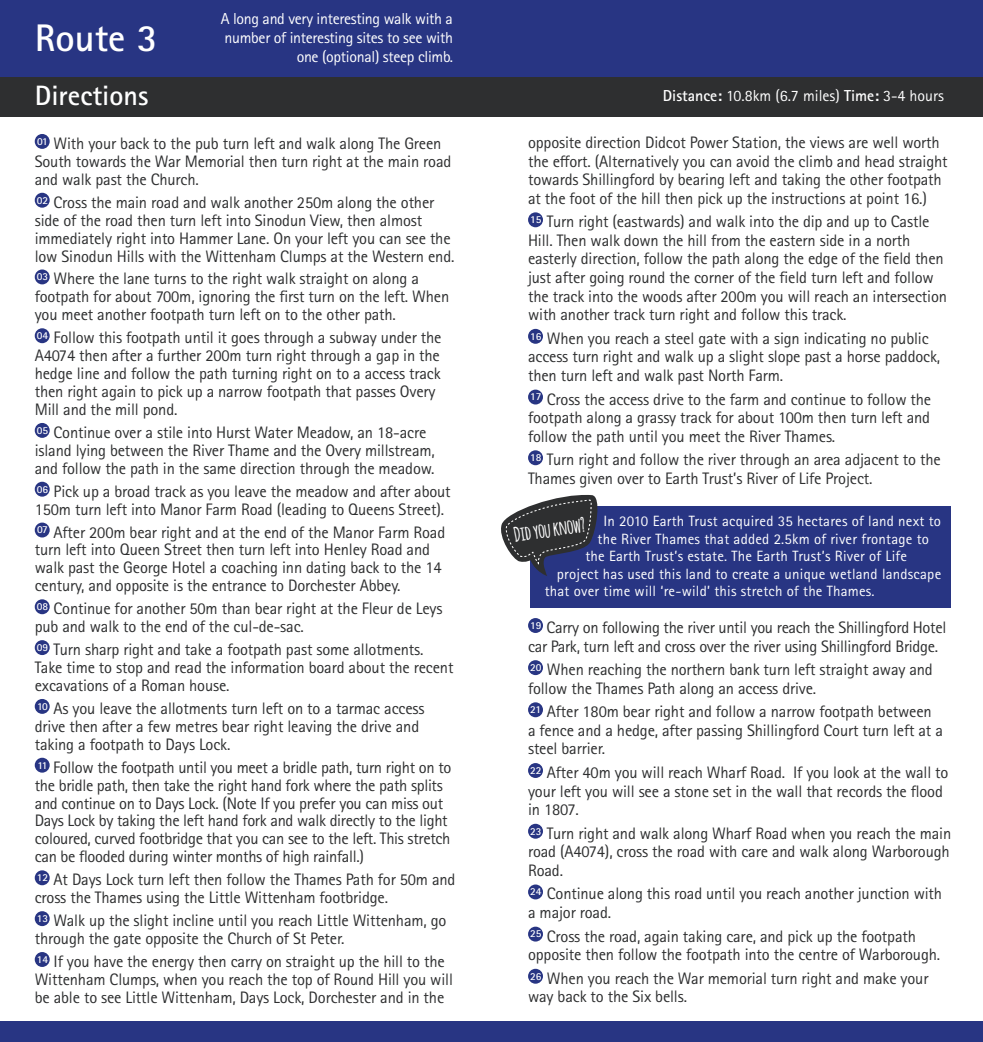
<style>
.page{position:relative;width:983px;height:1042px;background:#fff}
.page>*{position:absolute;margin:0;border:0;box-sizing:border-box;transform-origin:0 0}
.t1{font:700 38.5px "Rotis Sans Serif Std";color:#fff}
.t2{font:700 28px "Rotis Sans Serif Std";color:#fff}
.t3{font:700 19.95px "Amatic";color:#fff}
.t4{font:16.62px/18px "Rotis Sans Serif Std";letter-spacing:-.01em;color:#2e2f30}
.t5{font:15.92px/19.1px "Rotis Sans Serif Std";letter-spacing:-.02em;color:#fff;text-align:right}
.t6{font:15.92px "Rotis Sans Serif Std";color:#fff}
.t7{font:14.88px "Rotis Sans Serif Std";letter-spacing:.015em;color:#fff}
.s1{font-weight:700}
</style>
<div class="page">
<div style="left:35px;top:134px;width:15px;height:15px;background:#283583;border-radius:50%"></div>
<div style="left:35px;top:193px;width:15px;height:15px;background:#283583;border-radius:50%"></div>
<div style="left:35px;top:269px;width:15px;height:15px;background:#283583;border-radius:50%"></div>
<div style="left:35px;top:328px;width:15px;height:15px;background:#283583;border-radius:50%"></div>
<div style="left:35px;top:423px;width:15px;height:15px;background:#283583;border-radius:50%"></div>
<div style="left:35px;top:482px;width:15px;height:15px;background:#283583;border-radius:50%"></div>
<div style="left:35px;top:522px;width:15px;height:15px;background:#283583;border-radius:50%"></div>
<div style="left:35px;top:599px;width:15px;height:15px;background:#283583;border-radius:50%"></div>
<div style="left:35px;top:640px;width:15px;height:15px;background:#283583;border-radius:50%"></div>
<div style="left:35px;top:699px;width:15px;height:15px;background:#283583;border-radius:50%"></div>
<div style="left:35px;top:758px;width:15px;height:14px;background:#283583;border-radius:50%"></div>
<div style="left:35px;top:870px;width:15px;height:15px;background:#283583;border-radius:50%"></div>
<div style="left:35px;top:911px;width:15px;height:15px;background:#283583;border-radius:50%"></div>
<div style="left:35px;top:952px;width:15px;height:15px;background:#283583;border-radius:50%"></div>
<div style="left:0;top:76px;width:982px;height:41px;background:#2e2f30"></div>
<div style="left:0;top:0;width:982px;height:76px;background:#283583"></div>
<div style="left:0;top:1022px;width:982px;height:20px;background:#283583"></div>
<div style="left:528px;top:212px;width:15px;height:15px;background:#283583;border-radius:50%"></div>
<div style="left:528px;top:329px;width:15px;height:15px;background:#283583;border-radius:50%"></div>
<div style="left:528px;top:389px;width:15px;height:15px;background:#283583;border-radius:50%"></div>
<div style="left:528px;top:450px;width:15px;height:15px;background:#283583;border-radius:50%"></div>
<div style="left:528px;top:618px;width:15px;height:15px;background:#283583;border-radius:50%"></div>
<div style="left:528px;top:660px;width:15px;height:15px;background:#283583;border-radius:50%"></div>
<div style="left:528px;top:702px;width:15px;height:15px;background:#283583;border-radius:50%"></div>
<div style="left:528px;top:763px;width:15px;height:15px;background:#283583;border-radius:50%"></div>
<div style="left:528px;top:824px;width:15px;height:14px;background:#283583;border-radius:50%"></div>
<div style="left:528px;top:884px;width:15px;height:15px;background:#283583;border-radius:50%"></div>
<div style="left:528px;top:926px;width:15px;height:15px;background:#283583;border-radius:50%"></div>
<div style="left:528px;top:969px;width:15px;height:14px;background:#283583;border-radius:50%"></div>
<div style="left:529px;top:506px;width:421px;height:102px;background:#283583"></div>
<svg style="left:501px;top:494px;width:97px;height:82px"></svg>
<h1 class="t1" style="left:35px;top:14px;width:124px">Route 3</h1>
<h2 class="t2" style="left:35px;top:78px;width:115px">Directions</h2>
<p class="t5" style="left:221px;top:9px;width:234px">A long and very interesting walk with a number of interesting sites to see with one (optional) steep climb.</p>
<p class="t4" style="left:35px;top:134px;width:418px"><sup>01</sup> With your back to the pub turn left and walk along The Green<br>South towards the War Memorial then turn right at the main road and walk past the Church.</p>
<p class="t4" style="left:35px;top:193px;width:421px"><sup>02</sup> Cross the main road and walk another 250m along the other side of the road then turn left into Sinodun View, then almost immediately right into Hammer Lane. On your left you can see the low Sinodun Hills with the Wittenham Clumps at the Western end.</p>
<p class="t4" style="left:35px;top:270px;width:416px"><sup>03</sup> Where the lane turns to the right walk straight on along a footpath for about 700m, ignoring the first turn on the left. When you meet another footpath turn left on to the other path.</p>
<p class="t4" style="left:35px;top:329px;width:408px"><sup>04</sup> Follow this footpath until it goes through a subway under the A4074 then after a further 200m turn right through a gap in the hedge line and follow the path turning right on to a access track then right again to pick up a narrow footpath that passes Overy Mill and the mill pond.</p>
<p class="t4" style="left:35px;top:423px;width:401px"><sup>05</sup> Continue over a stile into Hurst Water Meadow, an 18-acre island lying between the River Thame and the Overy millstream, and follow the path in the same direction through the meadow.</p>
<p class="t4" style="left:35px;top:482px;width:417px"><sup>06</sup> Pick up a broad track as you leave the meadow and after about<br>150m turn left into Manor Farm Road (leading to Queens Street).</p>
<p class="t4" style="left:35px;top:523px;width:412px"><sup>07</sup> After 200m bear right and at the end of the Manor Farm Road turn left into Queen Street then turn left into Henley Road and walk past the George Hotel a coaching inn dating back to the 14 century, and opposite is the entrance to Dorchester Abbey.</p>
<p class="t4" style="left:35px;top:600px;width:409px"><sup>08</sup> Continue for another 50m than bear right at the Fleur de Leys pub and walk to the end of the cul-de-sac.</p>
<p class="t4" style="left:35px;top:640px;width:420px"><sup>09</sup> Turn sharp right and take a footpath past some allotments.<br>Take time to stop and read the information board about the recent excavations of a Roman house.</p>
<p class="t4" style="left:35px;top:699px;width:391px"><sup>10</sup> As you leave the allotments turn left on to a tarmac access drive then after a few metres bear right leaving the drive and taking a footpath to Days Lock.</p>
<p class="t4" style="left:35px;top:758px;width:418px"><sup>11</sup> Follow the footpath until you meet a bridle path, turn right on to the bridle path, then take the right hand fork where the path splits and continue on to Days Lock. (Note If you prefer you can miss out Days Lock by taking the left hand fork and walk directly to the light coloured, curved footbridge that you can see to the left. This stretch can be flooded during winter months of high rainfall.)</p>
<p class="t4" style="left:35px;top:871px;width:422px"><sup>12</sup> At Days Lock turn left then follow the Thames Path for 50m and cross the Thames using the Little Wittenham footbridge.</p>
<p class="t4" style="left:35px;top:911px;width:413px"><sup>13</sup> Walk up the slight incline until you reach Little Wittenham, go through the gate opposite the Church of St Peter.</p>
<p class="t4" style="left:35px;top:952px;width:419px"><sup>14</sup> If you have the energy then carry on straight up the hill to the<br>Wittenham Clumps, when you reach the top of Round Hill you will be able to see Little Wittenham, Days Lock, Dorchester and in the</p>
<p class="t6" style="left:662px;top:86px;width:283px"><span class="s1">Distance:</span> 10.8km (6.7 miles) <span class="s1">Time:</span> 3-4 hours</p>
<p class="t4" style="left:528px;top:133px;width:421px;line-height:18.6px">opposite direction Didcot Power Station, the views are well worth the effort. (Alternatively you can avoid the climb and head straight towards Shillingford by bearing left and taking the other footpath at the foot of the hill then pick up the instructions at point 16.)</p>
<p class="t4" style="left:528px;top:212px;width:420px;line-height:18.6px"><sup>15</sup> Turn right (eastwards) and walk into the dip and up to Castle Hill. Then walk down the hill from the eastern side in a north easterly direction, follow the path along the edge of the field then just after going round the corner of the field turn left and follow the track into the woods after 200m you will reach an intersection with another track turn right and follow this track.</p>
<p class="t4" style="left:528px;top:329px;width:413px;line-height:18.6px"><sup>16</sup> When you reach a steel gate with a sign indicating no public access turn right and walk up a slight slope past a horse paddock, then turn left and walk past North Farm.</p>
<p class="t4" style="left:528px;top:390px;width:404px;line-height:18.6px;text-align:justify"><sup>17</sup> Cross the access drive to the farm and continue to follow the footpath along a grassy track for about 100m then turn left and follow the path until you meet the River Thames.</p>
<p class="t4" style="left:528px;top:450px;width:414px;line-height:18.6px"><sup>18</sup> Turn right and follow the river through an area adjacent to the<br>Thames given over to Earth Trust’s River of Life Project.</p>
<p class="t7" style="left:603px;top:512px;width:339px">In 2010 Earth Trust acquired 35 hectares of land next to</p>
<p class="t7" style="left:597px;top:530px;width:333px">the River Thames that added 2.5km of river frontage to</p>
<p class="t7" style="left:585px;top:547px;width:323px">the Earth Trust’s estate. The Earth Trust’s River of Life</p>
<p class="t7" style="left:556px;top:565px;width:386px">project has used this land to create a unique wetland landscape</p>
<p class="t7" style="left:544px;top:582px;width:331px">that over time will ‘re-wild’ this stretch of the Thames.</p>
<p class="t3" style="left:512px;top:520px;width:73px;rotate:-8deg">Did you know?</p>
<p class="t4" style="left:528px;top:618px;width:419px;line-height:18.6px"><sup>19</sup> Carry on following the river until you reach the Shillingford Hotel car Park, turn left and cross over the river using Shillingford Bridge.</p>
<p class="t4" style="left:528px;top:660px;width:406px;line-height:18.6px"><sup>20</sup> When reaching the northern bank turn left straight away and follow the Thames Path along an access drive.</p>
<p class="t4" style="left:528px;top:702px;width:416px;line-height:18.6px"><sup>21</sup> After 180m bear right and follow a narrow footpath between<br>a fence and a hedge, after passing Shillingford Court turn left at a steel barrier.</p>
<p class="t4" style="left:528px;top:763px;width:422px;line-height:18.6px"><sup>22</sup> After 40m you will reach Wharf Road. If you look at the wall to your left you will see a stone set in the wall that records the flood in 1807.</p>
<p class="t4" style="left:528px;top:824px;width:424px;line-height:18.6px;text-align:justify"><sup>23</sup> Turn right and walk along Wharf Road when you reach the main road (A4074), cross the road with care and walk along Warborough Road.</p>
<p class="t4" style="left:528px;top:884px;width:415px;line-height:18.6px"><sup>24</sup> Continue along this road until you reach another junction with a major road.</p>
<p class="t4" style="left:528px;top:927px;width:413px;line-height:18.6px"><sup>25</sup> Cross the road, again taking care, and pick up the footpath opposite then follow the footpath into the centre of Warborough.</p>
<p class="t4" style="left:528px;top:969px;width:402px;line-height:18.6px"><sup>26</sup> When you reach the War memorial turn right and make your way back to the Six bells.</p>
</div>
